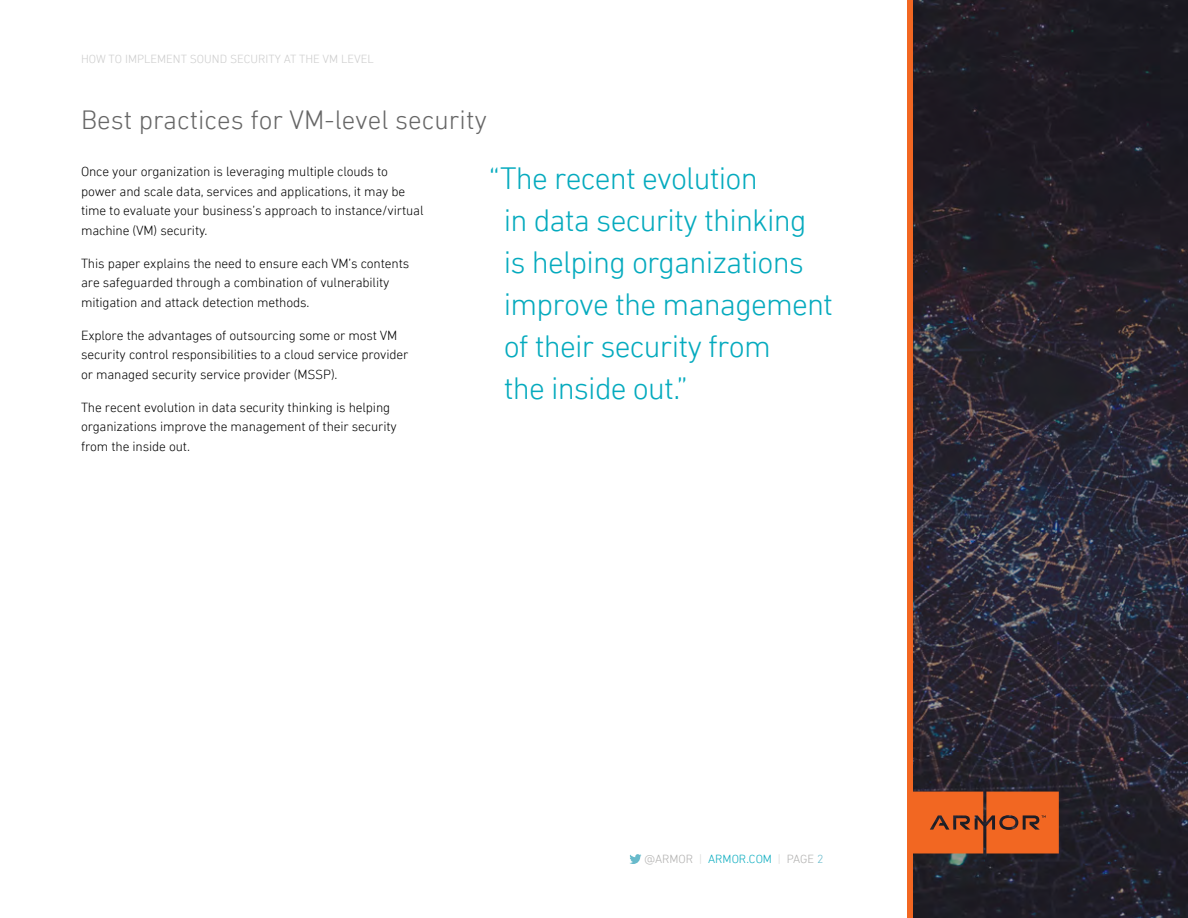
<style>
.page{position:relative;width:1188px;height:918px;background:#fff}
.page>*{position:absolute;margin:0;border:0;box-sizing:border-box;transform-origin:0 0}
.t1{font:300 31.5px/42px "DIN Next LT Pro";letter-spacing:-.025em;color:#05aabe}
.t2{font:300 27px "DIN Next LT Pro";color:#666}
.t3{font:300 13.5px/19.5px "DIN Next LT Pro";letter-spacing:-.01em;color:#000}
.t4{font:300 12px "DIN Next LT Pro";color:#ccc}
.t5{font:300 12px "DIN Next LT Pro";color:#afaead}
.s1{color:#d7d7d6}
.s2{color:#05aabe}
.s3{color:#68bacb}
</style>
<div class="page">
<svg style="left:629px;top:854px;width:12px;height:10px"></svg>
<img style="left:912px;top:0;width:276px;height:918px">
<div style="left:907px;top:0;width:5px;height:918px;background:#f26722"></div>
<svg style="left:912px;top:792px;width:147px;height:62px;background:#dd6022"></svg>
<p class="t4" style="left:81px;top:52px;width:295px">HOW TO IMPLEMENT SOUND SECURITY AT THE VM LEVEL</p>
<h2 class="t2" style="left:81px;top:105px;width:408px">Best practices for VM-level security</h2>
<p class="t3" style="left:81px;top:162px;width:344px">Once your organization is leveraging multiple clouds to power and scale data, services and applications, it may be time to evaluate your business’s approach to instance/virtual machine (VM) security.</p>
<p class="t3" style="left:81px;top:253px;width:330px">This paper explains the need to ensure each VM’s contents are safeguarded through a combination of vulnerability mitigation and attack detection methods.</p>
<p class="t3" style="left:81px;top:325px;width:329px">Explore the advantages of outsourcing some or most VM security control responsibilities to a cloud service provider or managed security service provider (MSSP).</p>
<p class="t3" style="left:81px;top:397px;width:317px">The recent evolution in data security thinking is helping organizations improve the management of their security from the inside out.</p>
<h1 class="t1" style="left:504px;top:157px;width:331px;text-indent:-15px">“The recent evolution<br>in data security thinking is helping organizations improve the management of their security from<br>the inside out.”</h1>
<p class="t5" style="left:644px;top:852px;width:181px">@ARMOR <span class="s1">|</span> <span class="s2">ARMOR.COM</span> <span class="s1">|</span> PAGE <span class="s3">2</span></p>
</div>
